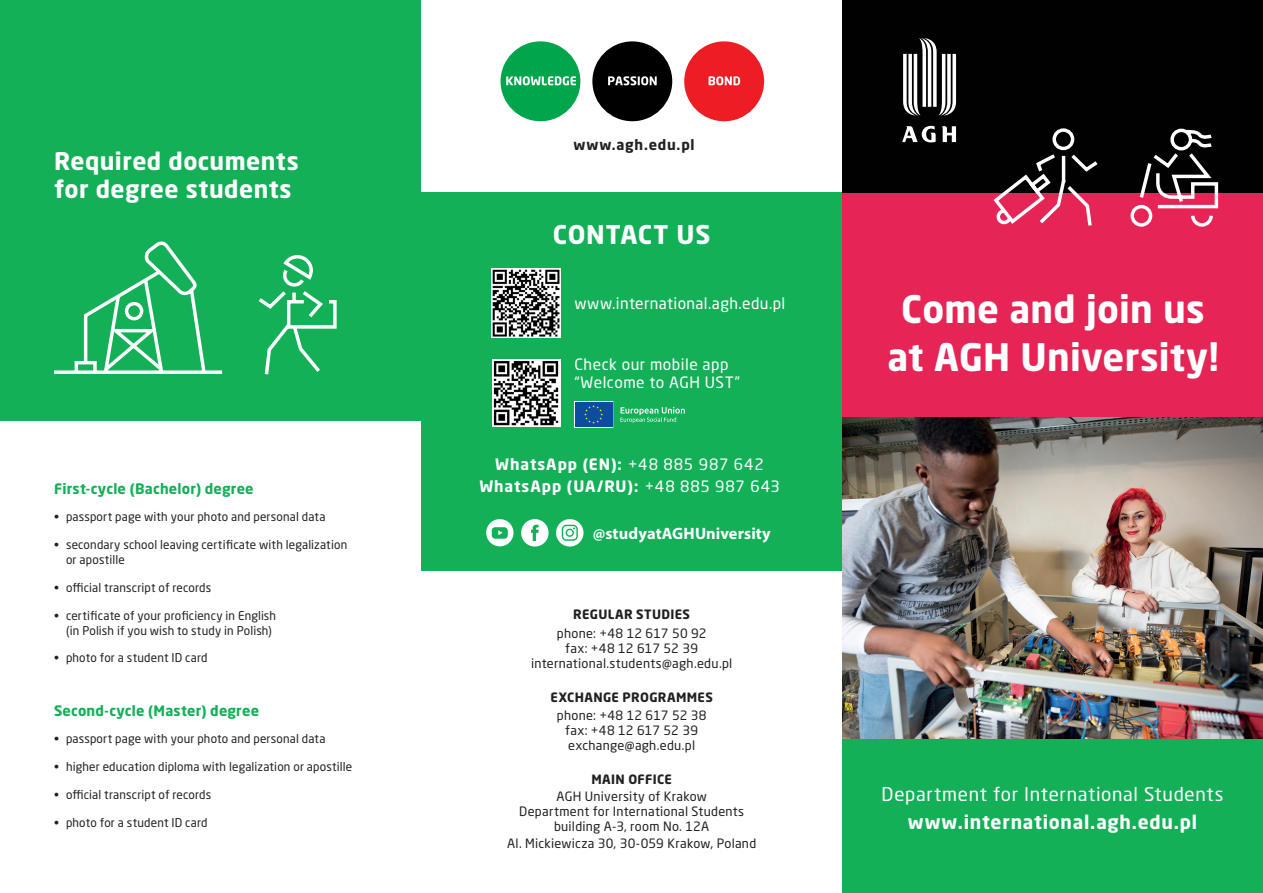
<style>
.page{position:relative;width:1263px;height:893px;background:#fff}
.page>*{position:absolute;margin:0;border:0;box-sizing:border-box;transform-origin:0 0}
.t1{font:700 37.5px/48px "Neo Sans Pro";letter-spacing:.005em;color:#fff;text-align:center}
.t2{font:700 25.5px "Neo Sans Pro";letter-spacing:.025em;color:#fff}
.t3{font:700 24px "Neo Sans Pro";letter-spacing:.02em;color:#fff}
.t4{font:18.75px "Neo Sans Pro";letter-spacing:.035em;color:#fff}
.t5{font:700 18.75px "Neo Sans Pro";letter-spacing:.04em;color:#fff}
.t6{font:700 16.5px "Myriad Pro";letter-spacing:.01em;color:#fff}
.t7{font:15.6px "Neo Sans Pro";letter-spacing:.03em;color:#fff}
.t8{font:700 15.6px "Neo Sans Pro";letter-spacing:.06em;color:#fff}
.t9{font:700 14.25px "Neo Sans Pro";letter-spacing:.015em;color:#13b058}
.t10{font:700 14.25px "Neo Sans Pro";letter-spacing:.055em;color:#231f20}
.t11{font:12.75px "Neo Sans Pro";letter-spacing:.02em;color:#231f20}
.t12{font:700 12.75px "Neo Sans Pro";letter-spacing:.025em;color:#231f20}
.t13{font:12px/15px "Neo Sans Pro";letter-spacing:.015em;color:#231f20}
.s1{font-weight:400}
</style>
<div class="page">
<div style="left:842px;top:0;width:421px;height:893px;background:#e62456"></div>
<div style="left:842px;top:732px;width:421px;height:161px;background:#13b058"></div>
<div style="left:0;top:0;width:421px;height:420px;background:#13b058"></div>
<div style="left:842px;top:0;width:421px;height:193px;background:#010101"></div>
<svg style="left:942px;top:126px;width:14px;height:16px"></svg>
<svg style="left:902px;top:126px;width:34px;height:16px"></svg>
<svg style="left:903px;top:38px;width:53px;height:78px"></svg>
<img style="left:842px;top:418px;width:421px;height:320px">
<div style="left:1052px;top:128px;width:22px;height:22px;border:3px solid #fff;border-radius:50%"></div>
<svg style="left:993px;top:154px;width:105px;height:72px"></svg>
<svg style="left:1130px;top:128px;width:89px;height:99px"></svg>
<svg style="left:54px;top:241px;width:169px;height:133px"></svg>
<div style="left:125px;top:302px;width:18px;height:18px;border:3px solid #fff;border-radius:50%"></div>
<svg style="left:259px;top:255px;width:78px;height:120px"></svg>
<div style="left:421px;top:193px;width:421px;height:378px;background:#13b058"></div>
<div style="left:500px;top:41px;width:80px;height:80px;background:#00a54c;border-radius:50%"></div>
<div style="left:592px;top:41px;width:80px;height:80px;background:#000;border-radius:50%"></div>
<div style="left:684px;top:41px;width:80px;height:80px;background:#ee1d23;border-radius:50%"></div>
<svg style="left:506px;top:76px;width:70px;height:9px"></svg>
<svg style="left:608px;top:76px;width:49px;height:9px"></svg>
<svg style="left:709px;top:76px;width:31px;height:9px"></svg>
<img style="left:491px;top:268px;width:70px;height:70px">
<img style="left:492px;top:359px;width:68px;height:68px">
<svg style="left:574px;top:401px;width:39px;height:27px"></svg>
<div style="left:575px;top:402px;width:37px;height:25px;background:#0d4da1"></div>
<svg style="left:584px;top:405px;width:19px;height:19px"></svg>
<svg style="left:620px;top:407px;width:65px;height:16px"></svg>
<svg style="left:521px;top:519px;width:28px;height:27px"></svg>
<svg style="left:556px;top:519px;width:27px;height:27px"></svg>
<svg style="left:486px;top:519px;width:27px;height:27px"></svg>
<p class="t3" style="left:54px;top:146px;width:246px">Required documents</p>
<p class="t3" style="left:54px;top:173px;width:239px">for degree students</p>
<p class="t9" style="left:54px;top:479px;width:201px">First-cycle (Bachelor) degree</p>
<p class="t13" style="left:54px;top:509px;width:273px">• passport page with your photo and personal data</p>
<p class="t13" style="left:66px;top:537px;width:283px;text-indent:-12px">• secondary school leaving certificate with legalization or apostille</p>
<p class="t13" style="left:54px;top:580px;width:159px">• official transcript of records</p>
<p class="t13" style="left:66px;top:607px;width:212px;text-indent:-12px">• certificate of your proficiency in English (in Polish if you wish to study in Polish)</p>
<p class="t13" style="left:54px;top:650px;width:155px">• photo for a student ID card</p>
<p class="t9" style="left:54px;top:701px;width:207px">Second-cycle (Master) degree</p>
<p class="t13" style="left:54px;top:731px;width:273px">• passport page with your photo and personal data</p>
<p class="t13" style="left:54px;top:759px;width:300px">• higher education diploma with legalization or apostille</p>
<p class="t13" style="left:54px;top:787px;width:159px">• official transcript of records</p>
<p class="t13" style="left:54px;top:815px;width:155px">• photo for a student ID card</p>
<p class="t10" style="left:573px;top:136px;width:123px">www.agh.edu.pl</p>
<p class="t2" style="left:553px;top:218px;width:159px">CONTACT US</p>
<p class="t7" style="left:574px;top:294px;width:212px">www.international.agh.edu.pl</p>
<p class="t7" style="left:574px;top:355px;width:156px">Check our mobile app</p>
<p class="t7" style="left:574px;top:373px;width:167px">“Welcome to AGH UST”</p>
<p class="t8" style="left:495px;top:454px;width:270px">WhatsApp (EN): <span class="s1">+48 885 987 642</span></p>
<p class="t8" style="left:479px;top:476px;width:302px">WhatsApp (UA/RU): <span class="s1">+48 885 987 643</span></p>
<p class="t6" style="left:593px;top:523px;width:179px">@studyatAGHUniversity</p>
<p class="t12" style="left:573px;top:606px;width:118px">REGULAR STUDIES</p>
<p class="t11" style="left:557px;top:626px;width:151px">phone: +48 12 617 50 92</p>
<p class="t11" style="left:565px;top:641px;width:134px">fax: +48 12 617 52 39</p>
<p class="t11" style="left:531px;top:656px;width:203px">international.students@agh.edu.pl</p>
<p class="t12" style="left:550px;top:689px;width:164px">EXCHANGE PROGRAMMES</p>
<p class="t11" style="left:557px;top:707px;width:151px">phone: +48 12 617 52 38</p>
<p class="t11" style="left:565px;top:722px;width:134px">fax: +48 12 617 52 39</p>
<p class="t11" style="left:568px;top:737px;width:128px">exchange@agh.edu.pl</p>
<p class="t12" style="left:591px;top:771px;width:82px">MAIN OFFICE</p>
<p class="t11" style="left:556px;top:789px;width:152px">AGH University of Krakow</p>
<p class="t11" style="left:519px;top:804px;width:227px">Department for International Students</p>
<p class="t11" style="left:554px;top:819px;width:157px">building A-3, room No. 12A</p>
<p class="t11" style="left:507px;top:835px;width:251px">Al. Mickiewicza 30, 30-059 Krakow, Poland</p>
<p class="t1" style="left:887px;top:284px;width:333px">Come and join us at AGH University!</p>
<p class="t4" style="left:881px;top:783px;width:343px">Department for International Students</p>
<p class="t5" style="left:908px;top:810px;width:291px">www.international.agh.edu.pl</p>
</div>
